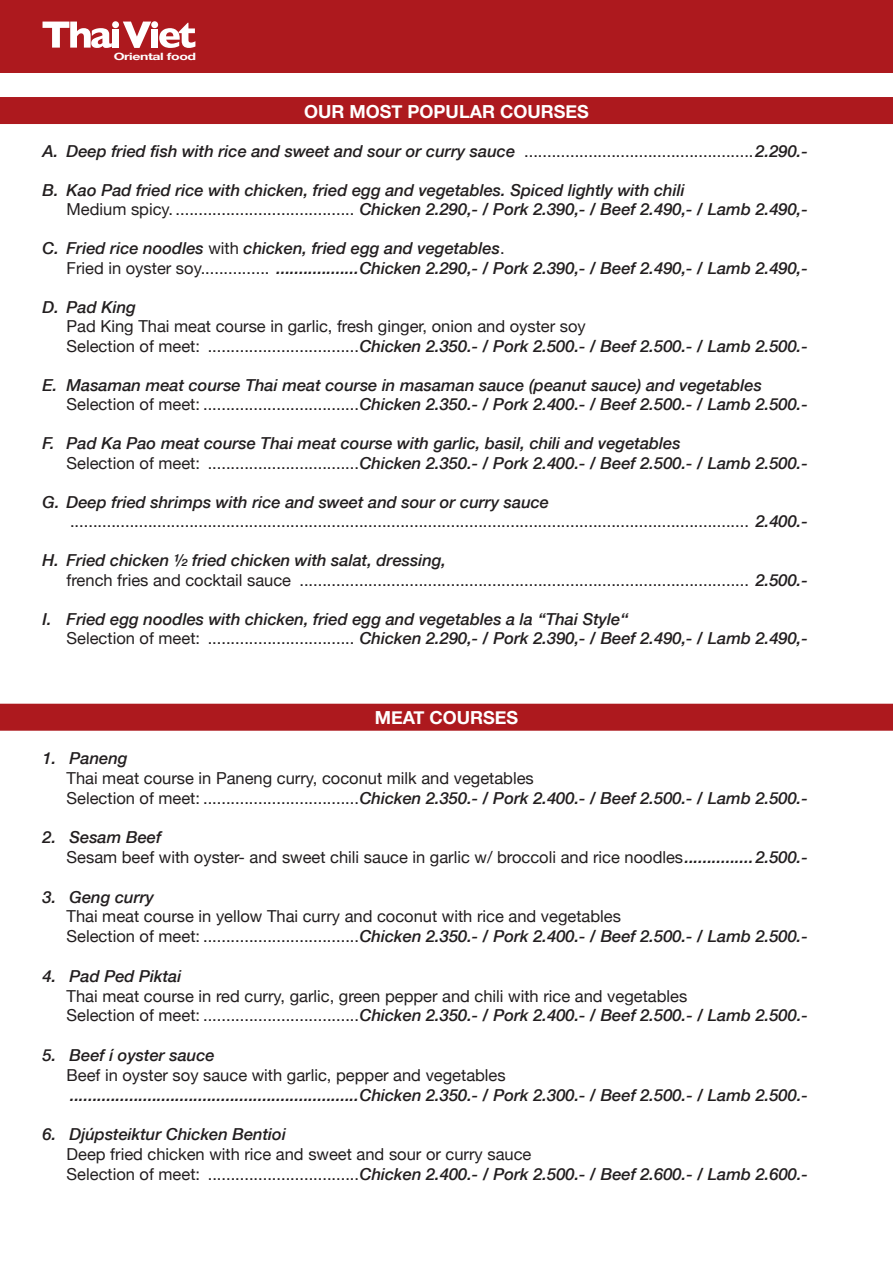
<style>
.page{position:relative;width:893px;height:1263px;background:#fff}
.page>*{position:absolute;margin:0;border:0;box-sizing:border-box;transform-origin:0 0}
.t1{font:700 18px "Helvetica Neue";color:#fff}
.t2{font:16.5px/19.8px "Helvetica Neue";color:#221e1f}
.t3{font:italic 500 16.5px/19.5px "Helvetica Neue";color:#221e1f}
.t4{font:700 10.05px "Helvetica Neue";letter-spacing:-.03em;color:#fff;scale:1.4 1}
.s1{font-weight:400;font-style:normal}
.s2{font-weight:500;font-style:italic}
</style>
<div class="page">
<div style="left:0;top:97px;width:893px;height:27px;background:#ad191e"></div>
<div style="left:0;top:704px;width:893px;height:27px;background:#ad191e"></div>
<div style="left:0;top:0;width:893px;height:72px;background:#ad191e"></div>
<svg style="left:43px;top:21px;width:152px;height:27px"></svg>
<p class="t4" style="left:114px;top:49px;width:60px">Oriental food</p>
<p class="t1" style="left:304px;top:97px;width:286px">OUR MOST POPULAR COURSES</p>
<p class="t3" style="left:43px;top:140px;width:767px">A. Deep fried fish with rice and sweet and sour or curry sauce <span class="s1">..................................................</span>2.290.-</p>
<p class="t3" style="left:67px;top:179px;width:743px;text-indent:-24px">B. Kao Pad fried rice with chicken, fried egg and vegetables. Spiced lightly with chili<br><span class="s1">Medium spicy. .......................................</span> Chicken 2.290,- / Pork 2.390,- / Beef 2.490,- / Lamb 2.490,-</p>
<p class="t3" style="left:67px;top:237px;width:743px;text-indent:-24px">C. Fried rice noodles <span class="s1">with</span> chicken, fried egg and vegetables<span class="s1">.<br>Fried in oyster soy...............</span> ..................Chicken 2.290,- / Pork 2.390,- / Beef 2.490,- / Lamb 2.490,-</p>
<p class="t3" style="left:43px;top:296px;width:95px">D. Pad King</p>
<p class="t2" style="left:67px;top:317px;width:743px">Pad King Thai meat course in garlic, fresh ginger, onion and oyster soy<br>Selection of meet: .................................<span class="s2">Chicken 2.350.- / Pork 2.500.- / Beef 2.500.- / Lamb 2.500.-</span></p>
<p class="t3" style="left:67px;top:374px;width:743px;text-indent:-24px">E. Masaman meat course Thai meat course in masaman sauce (peanut sauce) and vegetables<br><span class="s1">Selection of meet: ..................................</span>Chicken 2.350.- / Pork 2.400.- / Beef 2.500.- / Lamb 2.500.-</p>
<p class="t3" style="left:67px;top:432px;width:743px;text-indent:-24px">F. Pad Ka Pao meat course Thai meat course with garlic, basil, chili and vegetables<br><span class="s1">Selection of meet: .................................</span>Chicken 2.350.- / Pork 2.400.- / Beef 2.500.- / Lamb 2.500.-</p>
<p class="t2" style="left:70px;top:493px;width:739px;text-indent:-28px"><span class="s2">G. Deep fried shrimps with rice and sweet and sour or curry sauce </span>.................................................................................................................................................... <span class="s2">2.400.-</span></p>
<p class="t2" style="left:67px;top:552px;width:743px;text-indent:-24px"><span class="s2">H. Fried chicken ½ fried chicken with salat, dressing,<br></span>french fries and cocktail sauce .................................................................................................. <span class="s2">2.500.-</span></p>
<p class="t3" style="left:67px;top:608px;width:743px;text-indent:-24px">I. Fried egg noodles with chicken, fried egg and vegetables a la ‘‘Thai Style‘‘<br><span class="s1">Selection of meet: ................................</span> Chicken 2.290,- / Pork 2.390,- / Beef 2.490,- / Lamb 2.490,-</p>
<p class="t1" style="left:375px;top:704px;width:145px">MEAT COURSES</p>
<p class="t3" style="left:43px;top:747px;width:87px">1. Paneng</p>
<p class="t2" style="left:67px;top:769px;width:743px">Thai meat course in Paneng curry, coconut milk and vegetables<br>Selection of meet: ..................................<span class="s2">Chicken 2.350.- / Pork 2.400.- / Beef 2.500.- / Lamb 2.500.-</span></p>
<p class="t2" style="left:67px;top:828px;width:743px;text-indent:-24px"><span class="s2">2. Sesam Beef<br></span>Sesam beef with oyster- and sweet chili sauce in garlic w/ broccoli and rice noodles<span class="s2">...............2.500.-</span></p>
<p class="t3" style="left:43px;top:886px;width:113px">3. Geng curry</p>
<p class="t2" style="left:67px;top:907px;width:743px">Thai meat course in yellow Thai curry and coconut with rice and vegetables<br>Selection of meet: ..................................<span class="s2">Chicken 2.350.- / Pork 2.400.- / Beef 2.500.- / Lamb 2.500.-</span></p>
<p class="t3" style="left:43px;top:965px;width:140px">4. Pad Ped Piktai</p>
<p class="t2" style="left:67px;top:987px;width:743px">Thai meat course in red curry, garlic, green pepper and chili with rice and vegetables<br>Selection of meet: ..................................<span class="s2">Chicken 2.350.- / Pork 2.400.- / Beef 2.500.- / Lamb 2.500.-</span></p>
<p class="t3" style="left:43px;top:1044px;width:174px">5. Beef í oyster sauce</p>
<p class="t2" style="left:67px;top:1066px;width:441px">Beef in oyster soy sauce with garlic, pepper and vegetables</p>
<p class="t3" style="left:70px;top:1084px;width:739px">...............................................................Chicken 2.350.- / Pork 2.300.- / Beef 2.500.- / Lamb 2.500.-</p>
<p class="t3" style="left:43px;top:1123px;width:245px">6. Djúpsteiktur Chicken Bentioi</p>
<p class="t2" style="left:67px;top:1145px;width:743px">Deep fried chicken with rice and sweet and sour or curry sauce<br>Selection of meet: .................................<span class="s2">Chicken 2.400.- / Pork 2.500.- / Beef 2.600.- / Lamb 2.600.-</span></p>
</div>
